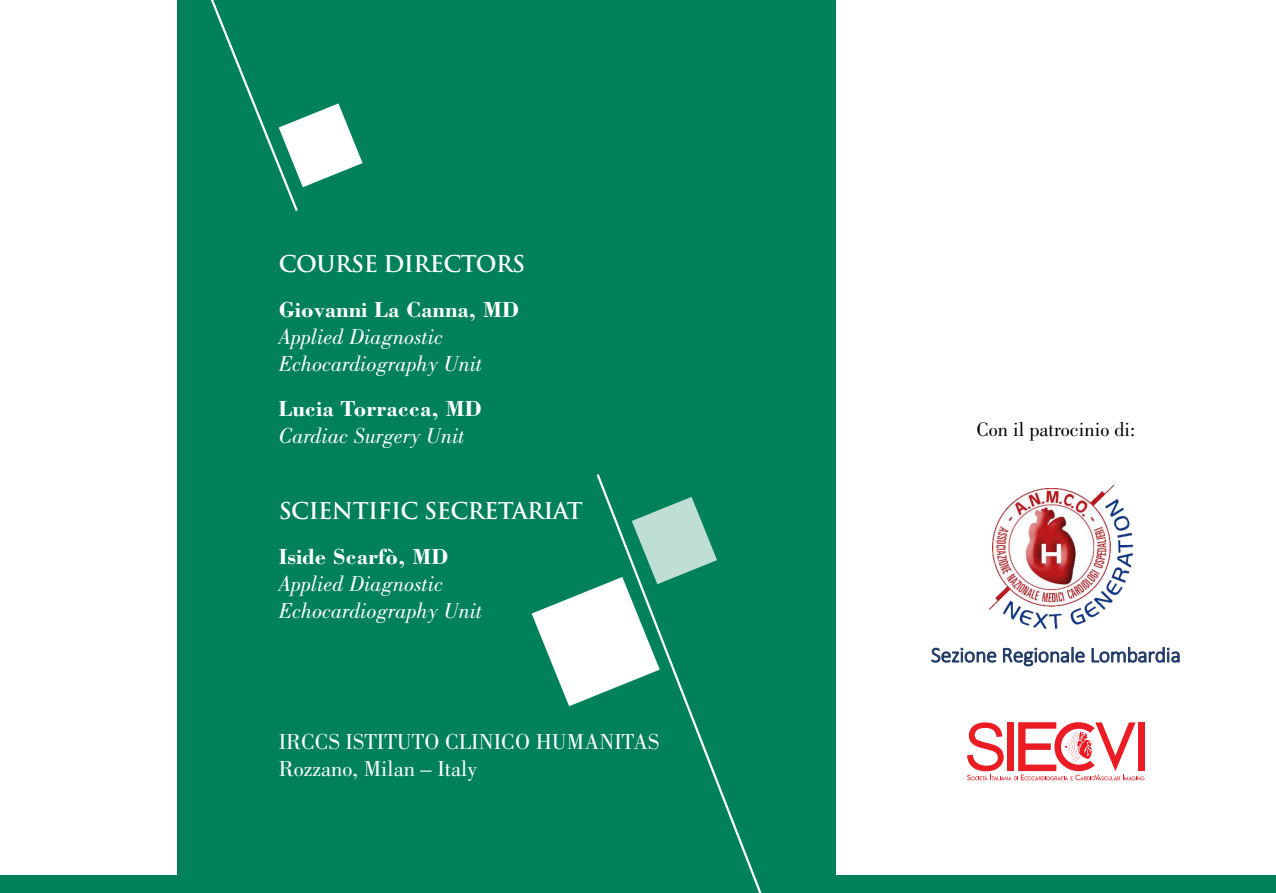
<style>
.page{position:relative;width:1276px;height:893px;background:#fff}
.page>*{position:absolute;margin:0;border:0;box-sizing:border-box;transform-origin:0 0}
.t1{font:italic 22.5px/27px "Bodoni Std";color:#fff}
.t2{font:700 22.5px "Bodoni Std";color:#fff}
.t3{font:22.5px/27px "Bodoni Std";color:#fff}
.t4{font:700 22.5px "Trajan";letter-spacing:-.025em;color:#fff}
.t5{font:300 21.6px "Calibri";letter-spacing:-.01em;color:#1f3864}
.t6{font:20.25px "Bodoni Std";color:#000}
</style>
<div class="page">
<div style="left:178px;top:0;width:658px;height:893px;background:#00805b"></div>
<div style="left:0;top:876px;width:1276px;height:17px;background:#00805b"></div>
<svg style="left:596px;top:474px;width:166px;height:419px"></svg>
<svg style="left:211px;top:0;width:151px;height:211px"></svg>
<svg style="left:531px;top:497px;width:186px;height:209px"></svg>
<svg style="left:967px;top:722px;width:177px;height:58px"></svg>
<img style="left:988px;top:484px;width:146px;height:145px">
<svg style="left:931px;top:647px;width:65px;height:16px"></svg>
<svg style="left:1003px;top:647px;width:82px;height:20px"></svg>
<svg style="left:1091px;top:647px;width:88px;height:16px"></svg>
<p class="t4" style="left:279px;top:249px;width:248px">COURSE DIRECTORS</p>
<p class="t2" style="left:279px;top:295px;width:242px">Giovanni La Canna, MD</p>
<p class="t1" style="left:279px;top:323px;width:205px">Applied Diagnostic<br>Echocardiography Unit</p>
<p class="t2" style="left:279px;top:394px;width:205px">Lucia Torracca, MD</p>
<p class="t1" style="left:279px;top:422px;width:188px">Cardiac Surgery Unit</p>
<p class="t4" style="left:279px;top:497px;width:306px">SCIENTIFIC SECRETARIAT</p>
<p class="t2" style="left:279px;top:543px;width:171px">Iside Scarfò, MD</p>
<p class="t1" style="left:279px;top:570px;width:205px">Applied Diagnostic<br>Echocardiography Unit</p>
<p class="t3" style="left:279px;top:728px;width:382px">IRCCS ISTITUTO CLINICO HUMANITAS<br>Rozzano, Milan – Italy</p>
<p class="t6" style="left:976px;top:418px;width:160px">Con il patrocinio di:</p>
<p class="t5" style="left:931px;top:641px;width:251px">Sezione Regionale Lombardia</p>
</div>
